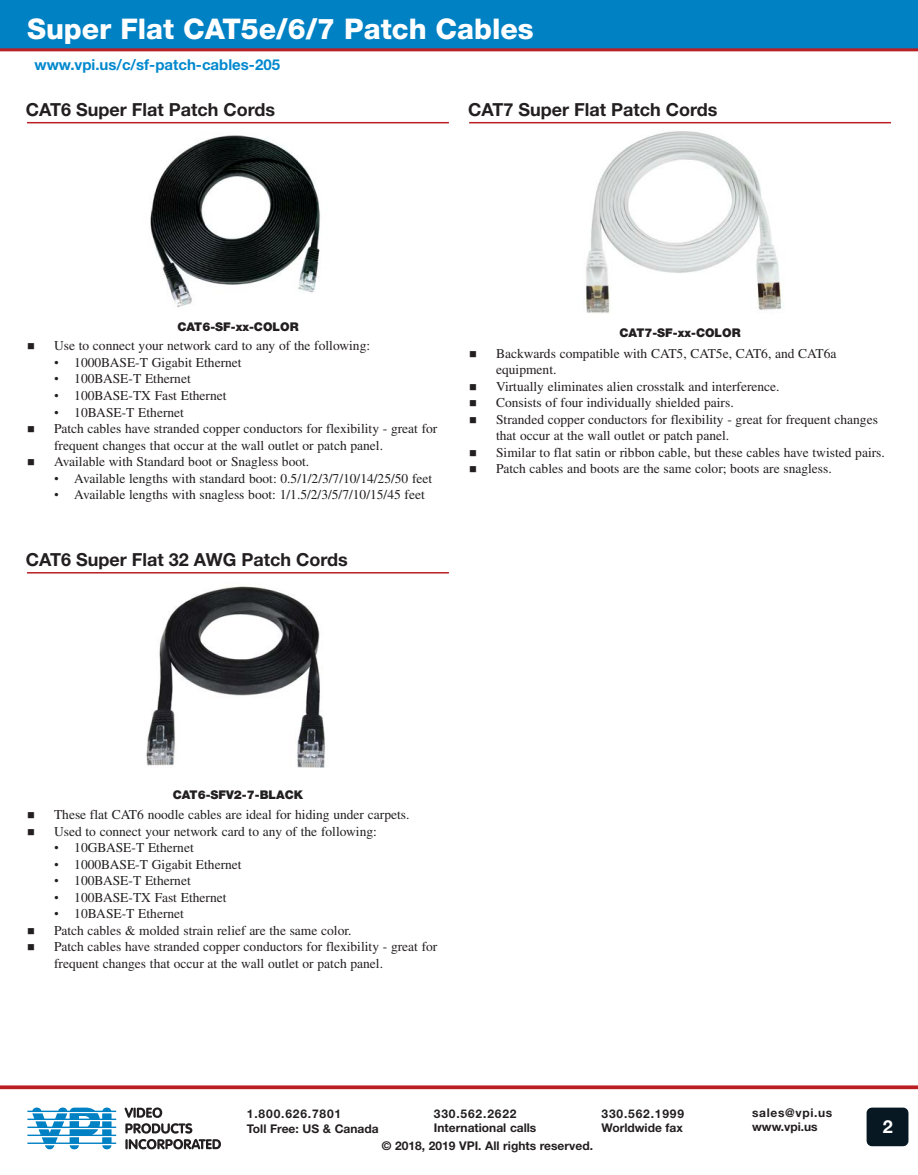
<style>
.page{position:relative;width:918px;height:1175px;background:#fff}
.page>*{position:absolute;margin:0;border:0;box-sizing:border-box;transform-origin:0 0}
.t1{font:800 28.5px "Helvetica Neue LT Std";color:#fff}
.t2{font:700 18px "Helvetica Neue LT Std";color:#231f20}
.t3{font:700 18px "Helvetica Neue LT Std";color:#fff}
.url{font:700 15px "Helvetica Neue LT Std";color:#0088ce}
._1st_Level_Bullet{font:13.5px/16.5px "Times LT Std";color:#231f20}
._2nd_Level_Bullet{font:13.5px "Times LT Std";color:#231f20}
.t4{font:700 12px "Helvetica Neue LT Std";color:#231f20}
.Product_Sub_Header{font:900 12px "Helvetica Neue LT Std";color:#231f20}
.t5{font:700 12px "Helvetica Neue LT Std";letter-spacing:.07em;color:#231f20}
.t6{font:700 12px "Helvetica Neue LT Std";letter-spacing:.055em;color:#231f20}
.s1{font-family:"Times New Roman"}
</style>
<div class="page">
<div style="left:0;top:0;width:918px;height:48px;background:#0081c4"></div>
<hr style="left:0;top:48px;width:918px;height:3px;background:#ba1f24">
<svg style="left:0;top:1085px;width:918px;height:4px;background:#c1363b"></svg>
<div style="left:867px;top:1107px;width:41px;height:39px;background:#071822"></div>
<svg style="left:125px;top:1107px;width:37px;height:10px"></svg>
<svg style="left:125px;top:1123px;width:96px;height:26px"></svg>
<svg style="left:27px;top:1107px;width:89px;height:42px"></svg>
<img style="left:566px;top:123px;width:228px;height:191px">
<hr style="left:27px;top:122px;width:422px;height:1px;background:#ba1f24">
<img style="left:150px;top:135px;width:171px;height:173px">
<hr style="left:469px;top:122px;width:422px;height:1px;background:#ba1f24">
<hr style="left:27px;top:572px;width:422px;height:1px;background:#ba1f24">
<img style="left:146px;top:586px;width:179px;height:182px">
<p class="t1" style="left:27px;top:12px;width:508px">Super Flat CAT5e/6/7 Patch Cables</p>
<p class="url" style="left:35px;top:55px;width:247px">www.vpi.us/c/sf-patch-cables-205</p>
<p class="t2" style="left:26px;top:98px;width:251px">CAT6 Super Flat Patch Cords</p>
<p class="t2" style="left:468px;top:98px;width:251px">CAT7 Super Flat Patch Cords</p>
<p class="Product_Sub_Header" style="left:177px;top:319px;width:123px">CAT6-SF-xx-COLOR</p>
<p class="_1st_Level_Bullet" style="left:54px;top:337px;width:318px">Use to connect your network card to any of the following:</p>
<p class="_2nd_Level_Bullet" style="left:54px;top:355px;width:189px"><span class="s1">•</span> 1000BASE-T Gigabit Ethernet</p>
<p class="_2nd_Level_Bullet" style="left:54px;top:371px;width:138px"><span class="s1">•</span> 100BASE-T Ethernet</p>
<p class="_2nd_Level_Bullet" style="left:54px;top:388px;width:174px"><span class="s1">•</span> 100BASE-TX Fast Ethernet</p>
<p class="_2nd_Level_Bullet" style="left:54px;top:404px;width:131px"><span class="s1">•</span> 10BASE-T Ethernet</p>
<p class="_1st_Level_Bullet" style="left:54px;top:420px;width:385px">Patch cables have stranded copper conductors for flexibility - great for frequent changes that occur at the wall outlet or patch panel.</p>
<p class="_1st_Level_Bullet" style="left:54px;top:453px;width:257px">Available with Standard boot or Snagless boot.</p>
<p class="_2nd_Level_Bullet" style="left:54px;top:470px;width:380px"><span class="s1">•</span> Available lengths with standard boot: 0.5/1/2/3/7/10/14/25/50 feet</p>
<p class="_2nd_Level_Bullet" style="left:54px;top:487px;width:372px"><span class="s1">•</span> Available lengths with snagless boot: 1/1.5/2/3/5/7/10/15/45 feet</p>
<p class="t2" style="left:26px;top:548px;width:324px">CAT6 Super Flat 32 AWG Patch Cords</p>
<p class="Product_Sub_Header" style="left:619px;top:326px;width:123px">CAT7-SF-xx-COLOR</p>
<p class="_1st_Level_Bullet" style="left:496px;top:345px;width:342px">Backwards compatible with CAT5, CAT5e, CAT6, and CAT6a equipment.</p>
<p class="_1st_Level_Bullet" style="left:496px;top:378px;width:285px">Virtually eliminates alien crosstalk and interference.</p>
<p class="_1st_Level_Bullet" style="left:496px;top:394px;width:239px">Consists of four individually shielded pairs.</p>
<p class="_1st_Level_Bullet" style="left:496px;top:411px;width:383px">Stranded copper conductors for flexibility - great for frequent changes that occur at the wall outlet or patch panel.</p>
<p class="_1st_Level_Bullet" style="left:496px;top:444px;width:390px">Similar to flat satin or ribbon cable, but these cables have twisted pairs.</p>
<p class="_1st_Level_Bullet" style="left:496px;top:460px;width:337px">Patch cables and boots are the same color; boots are snagless.</p>
<p class="Product_Sub_Header" style="left:173px;top:787px;width:132px">CAT6-SFV2-7-BLACK</p>
<p class="_1st_Level_Bullet" style="left:54px;top:806px;width:357px">These flat CAT6 noodle cables are ideal for hiding under carpets.</p>
<p class="_1st_Level_Bullet" style="left:54px;top:822px;width:324px">Used to connect your network card to any of the following:</p>
<p class="_2nd_Level_Bullet" style="left:54px;top:840px;width:141px"><span class="s1">•</span> 10GBASE-T Ethernet</p>
<p class="_2nd_Level_Bullet" style="left:54px;top:856px;width:189px"><span class="s1">•</span> 1000BASE-T Gigabit Ethernet</p>
<p class="_2nd_Level_Bullet" style="left:54px;top:873px;width:138px"><span class="s1">•</span> 100BASE-T Ethernet</p>
<p class="_2nd_Level_Bullet" style="left:54px;top:889px;width:174px"><span class="s1">•</span> 100BASE-TX Fast Ethernet</p>
<p class="_2nd_Level_Bullet" style="left:54px;top:906px;width:131px"><span class="s1">•</span> 10BASE-T Ethernet</p>
<p class="_1st_Level_Bullet" style="left:54px;top:921px;width:299px">Patch cables &amp; molded strain relief are the same color.</p>
<p class="_1st_Level_Bullet" style="left:54px;top:938px;width:385px">Patch cables have stranded copper conductors for flexibility - great for frequent changes that occur at the wall outlet or patch panel.</p>
<p class="t5" style="left:247px;top:1106px;width:96px">1.800.626.7801</p>
<p class="t4" style="left:247px;top:1120px;width:133px">Toll Free: US &amp; Canada</p>
<p class="t5" style="left:434px;top:1106px;width:84px">330.562.2622</p>
<p class="t4" style="left:434px;top:1120px;width:104px">International calls</p>
<p class="t4" style="left:382px;top:1138px;width:213px">© 2018, 2019 VPI. All rights reserved.</p>
<p class="t5" style="left:602px;top:1106px;width:84px">330.562.1999</p>
<p class="t4" style="left:602px;top:1120px;width:83px">Worldwide fax</p>
<p class="t6" style="left:752px;top:1105px;width:82px">sales@vpi.us</p>
<p class="t4" style="left:752px;top:1119px;width:67px">www.vpi.us</p>
<p class="t3" style="left:883px;top:1115px;width:12px">2</p>
</div>
